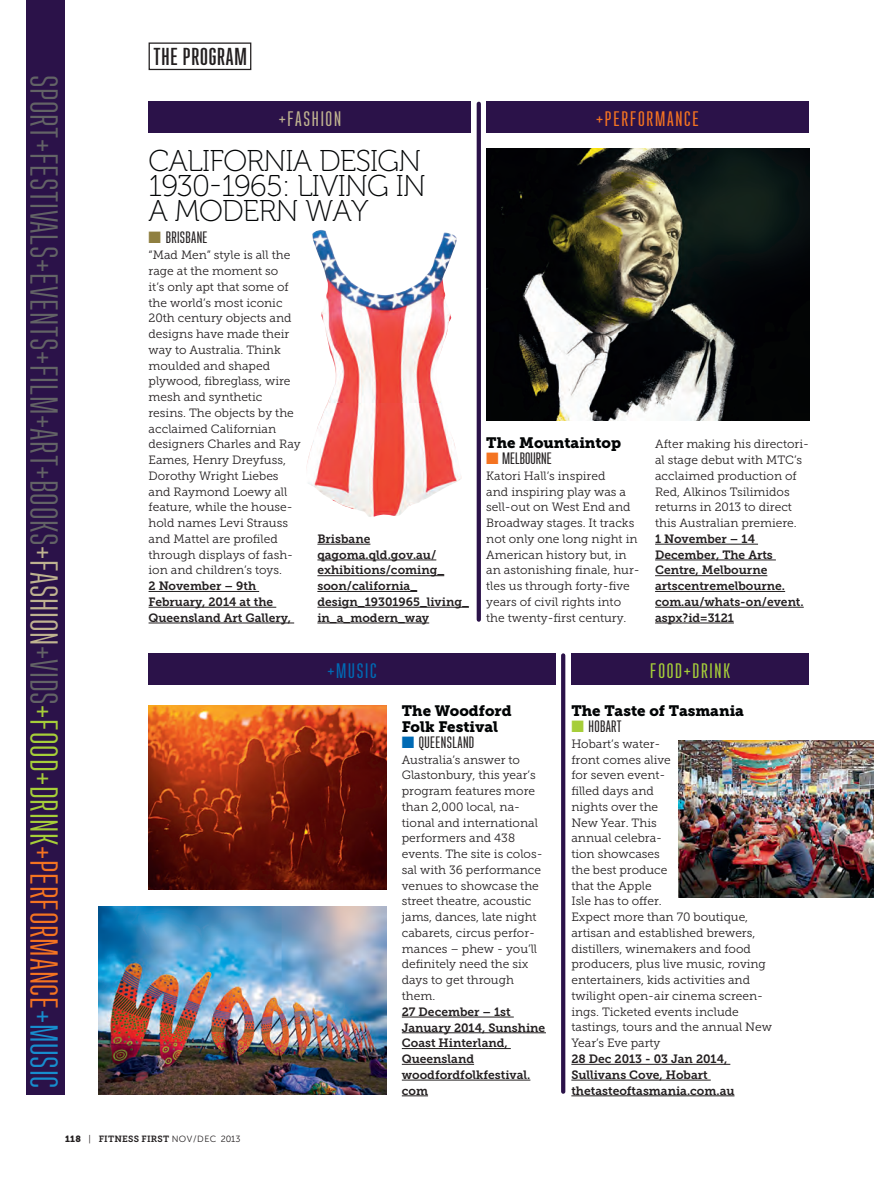
<style>
.page{position:relative;width:874px;height:1177px;background:#fff}
.page>*{position:absolute;margin:0;border:0;box-sizing:border-box;transform-origin:0 0}
.t1{font:39px "Ristretto Pro";letter-spacing:.02em;color:#636366}
.t2{font:30px/24.8px "Museo 100";letter-spacing:-.025em;color:#020405}
.t3{font:600 24.45px "Ristretto Pro";letter-spacing:.03em;color:#231f20}
.t4{font:500 21px "Ristretto Pro";letter-spacing:.08em;color:#f47321}
.t5{font:500 21px "Ristretto Pro";letter-spacing:.08em;color:#a6ce39}
.t6{font:500 21px "Ristretto Pro";letter-spacing:.08em;color:#bfb390}
.t7{font:500 21px "Ristretto Pro";letter-spacing:.08em;color:#006ab4}
.t8{font:500 16.5px "Ristretto Pro";letter-spacing:.02em;color:#231f20}
.t9{font:500 16.5px "Ristretto Pro";color:#231f20}
.t10{font:15px/15.8px "Museo Slab 900";color:#020405}
.t11{font:12px/15.8px "Museo Slab 300";color:#231f20}
.t12{font:12px/15.8px "Museo Slab 700";color:#231f20}
.t13{font:9px "Museo Sans 300";letter-spacing:.04em;color:#231f20}
.s1{color:#bfb390}
.s2{color:#a6ce39}
.s3{color:#f47321}
.s4{color:#178dce}
.s5{color:#8f7f40}
.s6{color:#006ab4}
.s7{font-family:"Museo Slab 900"}
.s8{font-family:"Museo Slab 700"}
</style>
<div class="page">
<div style="left:26px;top:0;width:38px;height:1094px;background:#2b1249"></div>
<div style="left:148px;top:102px;width:323px;height:31px;background:#2b1249"></div>
<div style="left:571px;top:653px;width:237px;height:31px;background:#2b1249"></div>
<div style="left:148px;top:653px;width:407px;height:31px;background:#2b1249"></div>
<div style="left:486px;top:102px;width:322px;height:31px;background:#2b1249"></div>
<hr style="left:148px;top:591px;width:111px;height:1px;background:#231f20">
<hr style="left:148px;top:606px;width:128px;height:1px;background:#231f20">
<hr style="left:148px;top:622px;width:146px;height:1px;background:#231f20">
<img style="left:486px;top:148px;width:322px;height:272px">
<img style="left:678px;top:740px;width:195px;height:157px">
<hr style="left:571px;top:1063px;width:159px;height:1px;background:#231f20">
<hr style="left:571px;top:1079px;width:139px;height:1px;background:#231f20">
<hr style="left:571px;top:1095px;width:163px;height:1px;background:#231f20">
<svg style="left:476px;top:104px;width:4px;height:515px;background:#4e3967"></svg>
<svg style="left:561px;top:655px;width:4px;height:436px;background:#2f174d"></svg>
<hr style="left:401px;top:1016px;width:112px;height:1px;background:#231f20">
<hr style="left:401px;top:1032px;width:144px;height:1px;background:#231f20">
<hr style="left:401px;top:1047px;width:109px;height:1px;background:#231f20">
<hr style="left:401px;top:1063px;width:73px;height:1px;background:#231f20">
<hr style="left:401px;top:1079px;width:129px;height:1px;background:#231f20">
<svg style="left:401px;top:1095px;width:27px;height:1px"></svg>
<div style="left:148px;top:42px;width:103px;height:28px;border:1px solid #231f20"></div>
<img style="left:306px;top:230px;width:156px;height:287px">
<hr style="left:317px;top:543px;width:53px;height:1px;background:#231f20">
<hr style="left:317px;top:559px;width:119px;height:1px;background:#231f20">
<hr style="left:317px;top:575px;width:127px;height:1px;background:#231f20">
<hr style="left:317px;top:591px;width:100px;height:1px;background:#231f20">
<hr style="left:317px;top:606px;width:151px;height:1px;background:#231f20">
<hr style="left:317px;top:622px;width:112px;height:1px;background:#231f20">
<hr style="left:654px;top:543px;width:103px;height:1px;background:#231f20">
<hr style="left:654px;top:559px;width:121px;height:1px;background:#231f20">
<hr style="left:654px;top:575px;width:113px;height:1px;background:#231f20">
<hr style="left:654px;top:591px;width:130px;height:1px;background:#231f20">
<hr style="left:654px;top:606px;width:149px;height:1px;background:#231f20">
<hr style="left:654px;top:622px;width:79px;height:1px;background:#231f20">
<img style="left:99px;top:906px;width:288px;height:188px">
<img style="left:148px;top:705px;width:239px;height:184px">
<h1 class="t1" style="left:66px;top:74px;width:1015px;rotate:90deg">SPORT+FESTIVALS+EVENTS+FILM+ART+BOOKS<span class="s1">+FASHION</span>+VIDS<span class="s2">+FOOD+DRINK</span><span class="s3">+PERFORMANCE</span><span class="s4">+MUSIC</span></h1>
<h3 class="t3" style="left:153px;top:42px;width:95px">THE PROGRAM</h3>
<h3 class="t6" style="left:278px;top:107px;width:64px">+FASHION</h3>
<h2 class="t2" style="left:148px;top:149px;width:279px">CALIFORNIA DESIGN<br>1930-1965: LIVING IN<br>A MODERN WAY</h2>
<h3 class="t8" style="left:148px;top:228px;width:61px"><span class="s5">■</span> BRISBANE</h3>
<p class="t11" style="left:148px;top:247px;width:153px">“Mad Men” style is all the rage at the moment so<br>it’s only apt that some of the world’s most iconic<br>20th century objects and designs have made their way to Australia. Think moulded and shaped plywood, fibreglass, wire mesh and synthetic resins. The objects by the acclaimed Californian designers Charles and Ray<br>Eames, Henry Dreyfuss,<br>Dorothy Wright Liebes and Raymond Loewy all feature, while the house&shy;hold names Levi Strauss and Mattel are profiled through displays of fash&shy;ion and children’s toys.</p>
<p class="t12" style="left:148px;top:578px;width:144px">2 November – 9th<br>February, 2014 at the<br>Queensland Art Gallery,</p>
<p class="t12" style="left:317px;top:531px;width:153px">Brisbane qagoma.qld.gov.au/ exhibitions/coming_ soon/california_ design_19301965_living_ in_a_modern_way</p>
<h3 class="t4" style="left:596px;top:107px;width:104px">+PERFORMANCE</h3>
<p class="t10" style="left:486px;top:435px;width:136px">The Mountaintop</p>
<h3 class="t9" style="left:486px;top:449px;width:67px"><span class="s3">■</span> MELBOURNE</h3>
<p class="t11" style="left:486px;top:468px;width:155px">Katori Hall’s inspired<br>and inspiring play was a sell-out on West End and<br>Broadway stages. It tracks not only one long night in<br>American history but, in an astonishing finale, hur&shy;tles us through forty-five years of civil rights into the twenty-first century.</p>
<p class="t11" style="left:654px;top:436px;width:155px">After making his directori&shy;al stage debut with MTC’s acclaimed production of<br>Red, Alkinos Tsilimidos returns in 2013 to direct this Australian premiere.</p>
<p class="t12" style="left:654px;top:531px;width:150px">1 November – 14<br>December, The Arts<br>Centre, Melbourne artscentremelbourne. com.au/whats-on/event. aspx?id=3121</p>
<h3 class="t7" style="left:327px;top:658px;width:51px">+MUSIC</h3>
<h3 class="t5" style="left:650px;top:658px;width:81px">FOOD+DRINK</h3>
<p class="t10" style="left:401px;top:703px;width:111px">The Woodford<br>Folk Festival</p>
<h3 class="t8" style="left:401px;top:732px;width:74px"><span class="s6">■</span> QUEENSLAND</h3>
<p class="t11" style="left:401px;top:751px;width:142px">Australia’s answer to<br>Glastonbury, this year’s program features more than 2,000 local, na&shy;tional and international performers and 438 events. The site is colos&shy;sal with 36 performance venues to showcase the street theatre, acoustic jams, dances, late night cabarets, circus perfor&shy;mances – phew - you’ll definitely need the six days to get through them.</p>
<p class="t12" style="left:401px;top:1003px;width:145px">27 December – 1st<br>January 2014, Sunshine<br>Coast Hinterland,<br>Queensland woodfordfolkfestival. com</p>
<p class="t10" style="left:571px;top:703px;width:174px">The Taste of Tasmania</p>
<h3 class="t8" style="left:571px;top:716px;width:52px"><span class="s2">■</span> HOBART</h3>
<p class="t11" style="left:571px;top:735px;width:202px">Hobart’s water-<br>front comes alive<br>for seven event-<br>filled days and<br>nights over the<br>New Year. This<br>annual celebra-<br>tion showcases<br>the best produce<br>that the Apple<br>Isle has to offer.<br>Expect more than 70 boutique, artisan and established brewers, distillers, winemakers and food producers, plus live music, roving entertainers, kids activities and twilight open-air cinema screen&shy;ings. Ticketed events include tastings, tours and the annual New<br>Year’s Eve party</p>
<p class="t12" style="left:571px;top:1050px;width:164px">28 Dec 2013 - 03 Jan 2014,<br>Sullivans Cove, Hobart thetasteoftasmania.com.au</p>
<p class="t13" style="left:65px;top:1133px;width:177px"><span class="s7">118</span> | <span class="s8">FITNESS FIRST</span> NOV/DEC 2013</p>
</div>
